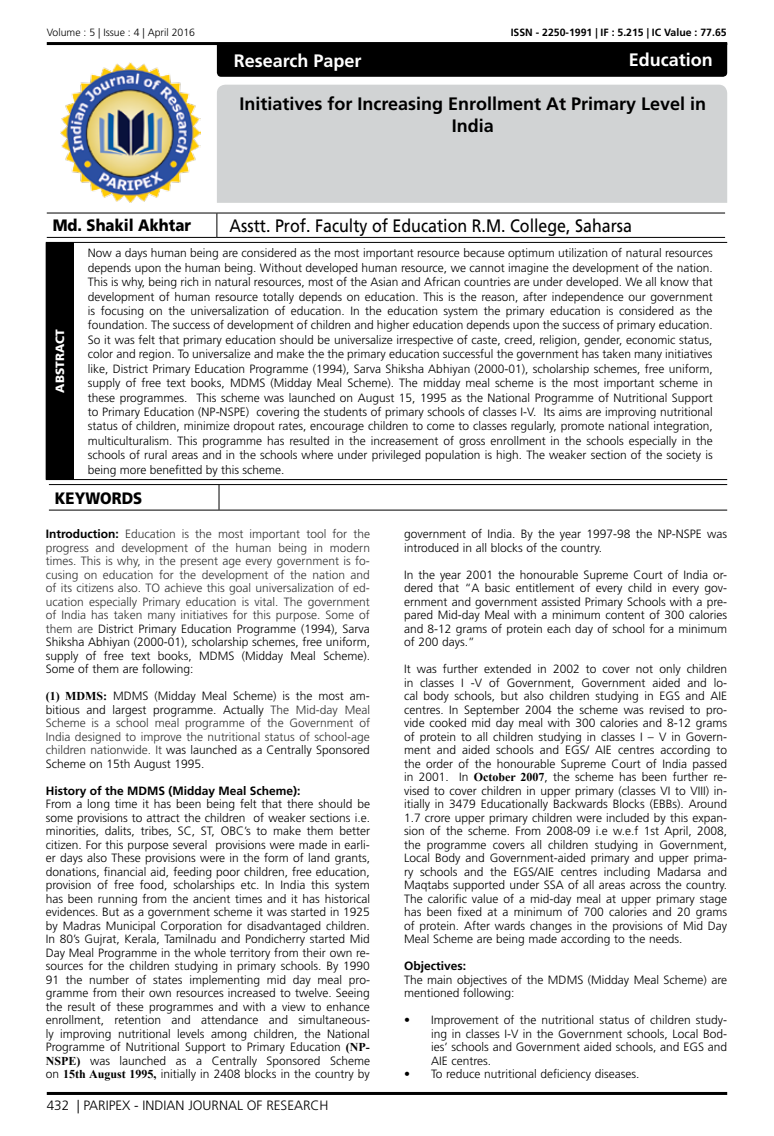
<style>
.page{position:relative;width:774px;height:1136px;background:#fff}
.page>*{position:absolute;margin:0;border:0;box-sizing:border-box;transform-origin:0 0}
.t1{font:700 18px/21.6px "Frutiger LT Std";color:#000;text-align:center}
.t2{font:18px "Frutiger LT Std";color:#000;scale:.89 1}
.t3{font:700 18px "Frutiger LT Std";color:#fff}
.t4{font:900 16.5px "Frutiger LT Std";color:#000;scale:.9 1}
.t5{font:300 13.5px "Frutiger LT Std";color:#000}
.t6{font:300 12px/13.5px "Frutiger LT Std";color:#000;text-align:justify}
.t7{font:300 12px/13.5px "Frutiger LT Std";color:#333;text-align:justify}
.t8{font:700 12px "Frutiger LT Std";color:#000}
.t9{font:900 12px "Frutiger LT Std";color:#fff}
.t10{font:700 10.5px "Frutiger LT Std";color:#000}
.t11{font:300 10.5px "Frutiger LT Std";color:#000}
.s1{font-weight:700;color:#000}
.s2{color:#000}
.s3{font-family:"Times New Roman";font-weight:700;color:#000}
.s4{font-family:"Times New Roman";font-weight:700}
</style>
<div class="page">
<hr style="left:47px;top:42px;width:680px;height:3px;background:#000">
<hr style="left:47px;top:1091px;width:680px;height:3px;background:#000">
<div style="left:217px;top:85px;width:510px;height:118px;background:#d1d3d4"></div>
<div style="left:217px;top:45px;width:510px;height:32px;background:#000"></div>
<img style="left:61px;top:63px;width:139px;height:140px">
<hr style="left:47px;top:213px;width:170px;height:1px;background:#000">
<hr style="left:217px;top:213px;width:508px;height:1px;background:#000">
<svg style="left:216px;top:213px;width:1px;height:24px"></svg>
<hr style="left:47px;top:237px;width:170px;height:1px;background:#000">
<hr style="left:217px;top:237px;width:508px;height:1px;background:#000">
<hr style="left:49px;top:484px;width:170px;height:1px;background:#000">
<hr style="left:219px;top:484px;width:508px;height:1px;background:#000">
<svg style="left:219px;top:485px;width:1px;height:24px"></svg>
<hr style="left:49px;top:509px;width:170px;height:1px;background:#000">
<hr style="left:219px;top:509px;width:508px;height:1px;background:#000">
<div style="left:46px;top:242px;width:27px;height:237px;background:#000"></div>
<hr style="left:73px;top:242px;width:654px;height:1px;background:#000">
<hr style="left:73px;top:243px;width:1px;height:236px;background:#000">
<svg style="left:46px;top:479px;width:27px;height:1px"></svg>
<hr style="left:73px;top:479px;width:654px;height:1px;background:#000">
<p class="t11" style="left:47px;top:27px;width:150px">Volume : 5 | Issue : 4 | April 2016</p>
<p class="t10" style="left:511px;top:27px;width:217px">ISSN - 2250-1991 | IF : 5.215 | IC Value : 77.65</p>
<h1 class="t3" style="left:629px;top:49px;width:86px">Education</h1>
<h1 class="t3" style="left:234px;top:50px;width:129px">Research Paper</h1>
<h1 class="t1" style="left:240px;top:93px;width:468px">Initiatives for Increasing Enrollment At Primary Level in<br>India</h1>
<h2 class="t4" style="left:53px;top:216px;width:155px">Md. Shakil Akhtar</h2>
<h1 class="t2" style="left:230px;top:215px;width:454px">Asstt. Prof. Faculty of Education R.M. College, Saharsa</h1>
<p class="t9" style="left:53px;top:392px;width:65px;rotate:-90deg">ABSTRACT</p>
<p class="t6" style="left:88px;top:246px;width:626px;line-height:14.4px">Now a days human being are considered as the most important resource because optimum utilization of natural resources depends upon the human being. Without developed human resource, we cannot imagine the development of the nation.<br>This is why, being rich in natural resources, most of the Asian and African countries are under developed. We all know that development of human resource totally depends on education. This is the reason, after independence our government is focusing on the universalization of education. In the education system the primary education is considered as the foundation. The success of development of children and higher education depends upon the success of primary education.<br>So it was felt that primary education should be universalize irrespective of caste, creed, religion, gender, economic status, color and region. To universalize and make the the primary education successful the government has taken many initiatives like, District Primary Education Programme (1994), Sarva Shiksha Abhiyan (2000-01), scholarship schemes, free uniform, supply of free text books, MDMS (Midday Meal Scheme). The midday meal scheme is the most important scheme in these programmes. This scheme was launched on August 15, 1995 as the National Programme of Nutritional Support to Primary Education (NP-NSPE) covering the students of primary schools of classes I-V. Its aims are improving nutritional status of children, minimize dropout rates, encourage children to come to classes regularly, promote national integration, multiculturalism. This programme has resulted in the increasement of gross enrollment in the schools especially in the schools of rural areas and in the schools where under privileged population is high. The weaker section of the society is being more benefitted by this scheme.</p>
<h2 class="t4" style="left:55px;top:487px;width:99px">KEYWORDS</h2>
<p class="t7" style="left:46px;top:527px;width:326px"><span class="s1">Introduction:</span> Education is the most important tool for the progress and development of the human being in modern times. This is why, in the present age every government is fo&shy;cusing on education for the development of the nation and of its citizens also. TO achieve this goal universalization of ed&shy;ucation especially Primary education is vital. The government of India has taken many initiatives for this purpose. Some of them are <span class="s2">District Primary Education Programme (1994), Sarva Shiksha Abhiyan (2000-01), scholarship schemes, free uniform, supply of free text books, MDMS (Midday Meal Scheme).<br>Some of them are following:</span></p>
<p class="t7" style="left:46px;top:689px;width:326px"><span class="s3">(1) MDMS:</span> <span class="s2">MDMS (Midday Meal Scheme) is the most am&shy;bitious and largest programme. Actually</span> The Mid-day Meal Scheme is a school meal programme of the Government of India designed to improve the nutritional status of school-age children nationwide. It <span class="s2">was launched as a Centrally Sponsored Scheme on 15th August 1995.</span></p>
<p class="t8" style="left:46px;top:783px;width:256px">History of the MDMS (Midday Meal Scheme):</p>
<p class="t6" style="left:46px;top:797px;width:326px">From a long time it has been being felt that there should be some provisions to attract the children of weaker sections i.e. minorities, dalits, tribes, SC, ST, OBC’s to make them better citizen. For this purpose several provisions were made in earli&shy;er days also These provisions were in the form of land grants, donations, financial aid, feeding poor children, free education, provision of free food, scholarships etc. In India this system has been running from the ancient times and it has historical evidences. But as a government scheme it was started in 1925 by Madras Municipal Corporation for disadvantaged children.<br>In 80’s Gujrat, Kerala, Tamilnadu and Pondicherry started Mid Day Meal Programme in the whole territory from their own re&shy;sources for the children studying in primary schools. By 1990<br>91 the number of states implementing mid day meal pro&shy;gramme from their own resources increased to twelve. Seeing the result of these programmes and with a view to enhance enrollment, retention and attendance and simultaneous&shy;ly improving nutritional levels among children, the National Programme of Nutritional Support to Primary Education <span class="s4">(NP-NSPE)</span> was launched as a Centrally Sponsored Scheme on <span class="s4">15th August 1995,</span> initially in 2408 blocks in the country by</p>
<p class="t5" style="left:47px;top:1097px;width:283px">432 | PARIPEX - INDIAN JOURNAL OF RESEARCH</p>
<p class="t6" style="left:404px;top:527px;width:325px">government of India. By the year 1997-98 the NP-NSPE was introduced in all blocks of the country.</p>
<p class="t6" style="left:404px;top:568px;width:325px">In the year 2001 the honourable Supreme Court of India or&shy;dered that “A basic entitlement of every child in every gov&shy;ernment and government assisted Primary Schools with a pre&shy;pared Mid-day Meal with a minimum content of 300 calories and 8-12 grams of protein each day of school for a minimum of 200 days.”</p>
<p class="t6" style="left:404px;top:662px;width:325px">It was further extended in 2002 to cover not only children in classes I -V of Government, Government aided and lo&shy;cal body schools, but also children studying in EGS and AIE centres. In September 2004 the scheme was revised to pro&shy;vide cooked mid day meal with 300 calories and 8-12 grams of protein to all children studying in classes I – V in Govern&shy;ment and aided schools and EGS/ AIE centres according to the order of the honourable Supreme Court of India passed in 2001. In <span class="s4">October 2007</span>, the scheme has been further re&shy;vised to cover children in upper primary (classes VI to VIII) in&shy;itially in 3479 Educationally Backwards Blocks (EBBs). Around 1.7 crore upper primary children were included by this expan&shy;sion of the scheme. From 2008-09 i.e w.e.f 1st April, 2008, the programme covers all children studying in Government, Local Body and Government-aided primary and upper prima&shy;ry schools and the EGS/AIE centres including Madarsa and Maqtabs supported under SSA of all areas across the country.<br>The calorific value of a mid-day meal at upper primary stage has been fixed at a minimum of 700 calories and 20 grams of protein. After wards changes in the provisions of Mid Day Meal Scheme are being made according to the needs.</p>
<p class="t8" style="left:404px;top:959px;width:64px">Objectives:</p>
<p class="t6" style="left:404px;top:973px;width:325px">The main objectives of the MDMS (Midday Meal Scheme) are mentioned following:</p>
<p class="t6" style="left:431px;top:1013px;width:298px;text-indent:-27px">• Improvement of the nutritional status of children study&shy;ing in classes I-V in the Government schools, Local Bod&shy;ies’ schools and Government aided schools, and EGS and AIE centres.</p>
<p class="t6" style="left:404px;top:1067px;width:237px">• To reduce nutritional deficiency diseases.</p>
</div>
